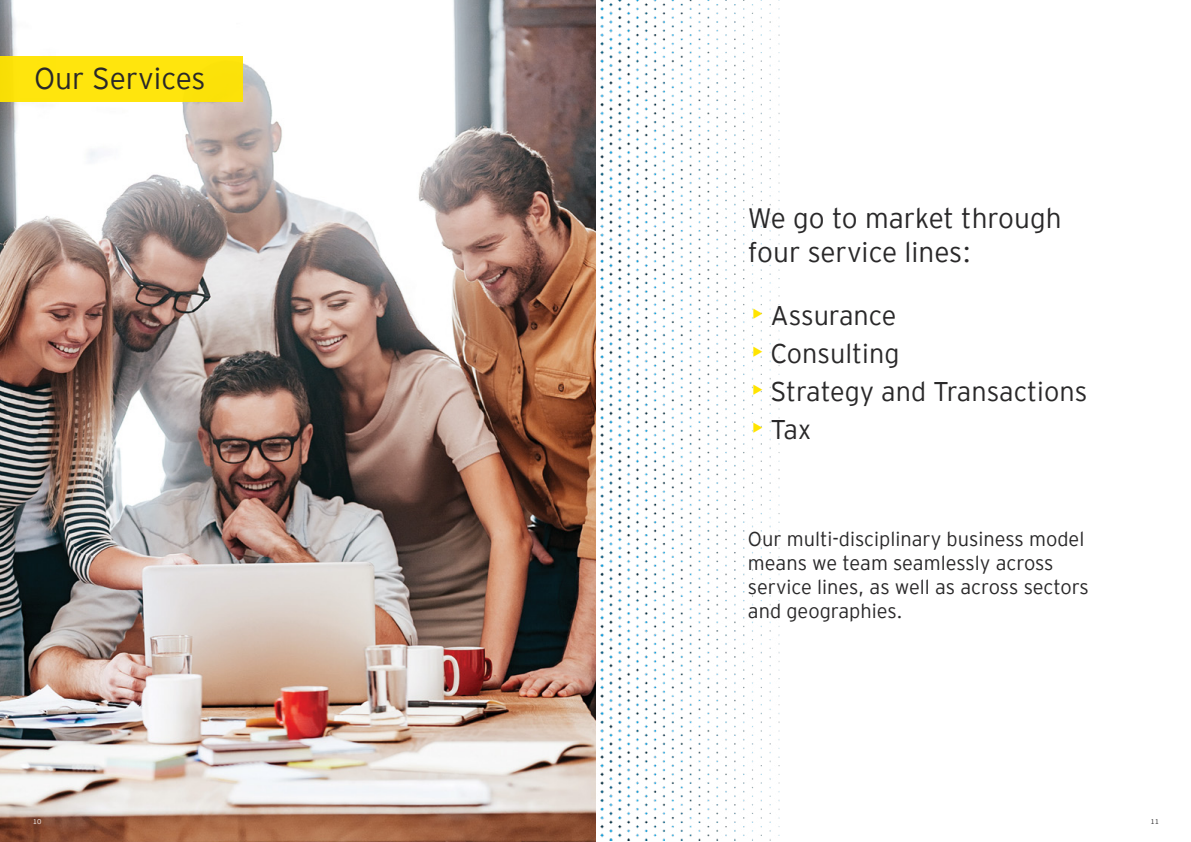
<style>
.page{position:relative;width:1191px;height:842px;background:#fff}
.page>*{position:absolute;margin:0;border:0;box-sizing:border-box;transform-origin:0 0}
.t1{font:300 30px "EY Interstate";color:#292829}
.t2{font:300 28px/33.6px "EY Interstate";color:#292829}
.t3{font:300 27px "EY Interstate";color:#292829}
.t4{font:300 20px/24px "EY Interstate";color:#292829}
.t5{font:300 7px "EY Interstate";color:#292829}
.t6{font:300 7px "EY Interstate";color:#fff}
</style>
<div class="page">
<img style="left:595px;top:0;width:185px;height:841px">
<img style="left:0;top:0;width:595px;height:842px">
<div style="left:0;top:57px;width:242px;height:45px;background:#ffe50d"></div>
<h1 class="t1" style="left:34px;top:57px;width:173px">Our Services</h1>
<p class="t6" style="left:33px;top:817px;width:10px">10</p>
<h2 class="t2" style="left:748px;top:200px;width:315px">We go to market through four service lines:</h2>
<h3 class="t3" style="left:752px;top:296px;width:145px"><sup>◆</sup> Assurance</h3>
<h3 class="t3" style="left:752px;top:334px;width:148px"><sup>◆</sup> Consulting</h3>
<h3 class="t3" style="left:752px;top:372px;width:336px"><sup>◆</sup> Strategy and Transactions</h3>
<h3 class="t3" style="left:752px;top:410px;width:60px"><sup>◆</sup> Tax</h3>
<p class="t4" style="left:748px;top:526px;width:342px">Our multi-disciplinary business model means we team seamlessly across service lines, as well as across sectors and geographies.</p>
<p class="t5" style="left:1150px;top:817px;width:10px">11</p>
</div>
